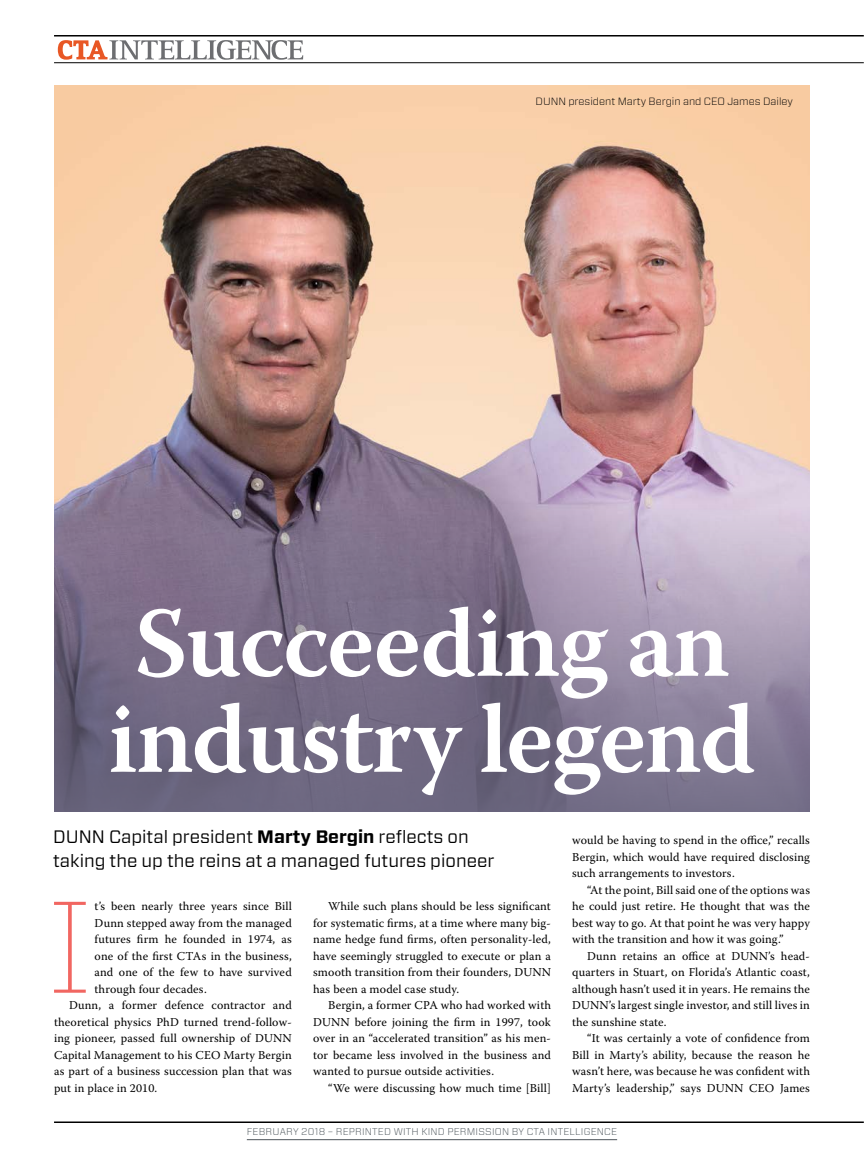
<style>
.page{position:relative;width:864px;height:1161px;background:#fff}
.page>*{position:absolute;margin:0;border:0;box-sizing:border-box;transform-origin:0 0}
.t1{font:100 129.9px "Vitesse";color:#f16661}
.t2{font:600 99px/96px "Warnock Pro";letter-spacing:-.02em;color:#fff}
.t3{font:18px/24px "Vitesse Sans";color:#000}
.t4{font:12px/16.5px "Warnock Pro";letter-spacing:.01em;color:#000;text-align:justify}
.t5{font:300 10.5px "Vitesse Sans";color:#000}
.t6{font:300 9.75px "Vitesse Sans";letter-spacing:.02em;color:#4d555b}
.s1{font-weight:700}
</style>
<div class="page">
<svg style="left:57px;top:40px;width:246px;height:20px"></svg>
<img style="left:54px;top:85px;width:755px;height:396px">
<svg style="left:54px;top:481px;width:755px;height:330px;background:#857a93"></svg>
<hr style="left:54px;top:35px;width:809px;height:2px;background:#000">
<hr style="left:54px;top:62px;width:809px;height:1px;background:#000">
<hr style="left:54px;top:1121px;width:809px;height:2px;background:#000">
<hr style="left:247px;top:1139px;width:370px;height:1px;background:#4d555b">
<p class="t5" style="left:535px;top:94px;width:259px">DUNN president Marty Bergin and CEO James Dailey</p>
<h2 class="t2" style="left:108px;top:593px;width:648px">Succeeding an industry legend</h2>
<h3 class="t3" style="left:53px;top:824px;width:442px">DUNN Capital president <span class="s1">Marty Bergin</span> reflects on taking the up the reins at a managed futures pioneer</h3>
<h1 class="t1" style="left:46px;top:855px;width:48px">I</h1>
<p class="t4" style="left:95px;top:898px;width:199px">t’s been nearly three years since Bill</p>
<p class="t4" style="left:95px;top:914px;width:199px">Dunn stepped away from the managed</p>
<p class="t4" style="left:95px;top:931px;width:199px">futures firm he founded in 1974, as</p>
<p class="t4" style="left:95px;top:947px;width:199px">one of the first CTAs in the business,</p>
<p class="t4" style="left:95px;top:964px;width:199px">and one of the few to have survived</p>
<p class="t4" style="left:95px;top:980px;width:114px">through four decades.</p>
<p class="t4" style="left:69px;top:997px;width:224px">Dunn, a former defence contractor and</p>
<p class="t4" style="left:54px;top:1013px;width:239px">theoretical physics PhD turned trend-follow-</p>
<p class="t4" style="left:54px;top:1030px;width:239px">ing pioneer, passed full ownership of DUNN</p>
<p class="t4" style="left:54px;top:1046px;width:239px">Capital Management to his CEO Marty Bergin</p>
<p class="t4" style="left:54px;top:1063px;width:239px">as part of a business succession plan that was</p>
<p class="t4" style="left:54px;top:1079px;width:105px">put in place in 2010.</p>
<p class="t4" style="left:313px;top:898px;width:239px;text-indent:15px">While such plans should be less significant for systematic firms, at a time where many big&shy;name hedge fund firms, often personality-led, have seemingly struggled to execute or plan a smooth transition from their founders, DUNN has been a model case study.</p>
<p class="t4" style="left:313px;top:997px;width:239px;text-indent:15px">Bergin, a former CPA who had worked with DUNN before joining the firm in 1997, took over in an “accelerated transition” as his men&shy;tor became less involved in the business and wanted to pursue outside activities.</p>
<p class="t4" style="left:328px;top:1079px;width:224px">“We were discussing how much time [Bill]</p>
<p class="t4" style="left:572px;top:832px;width:239px">would be having to spend in the office,” recalls Bergin, which would have required disclosing such arrangements to investors.</p>
<p class="t4" style="left:572px;top:881px;width:239px;text-indent:15px">“At the point, Bill said one of the options was he could just retire. He thought that was the best way to go. At that point he was very happy with the transition and how it was going.”</p>
<p class="t4" style="left:572px;top:947px;width:239px;text-indent:15px">Dunn retains an office at DUNN’s head&shy;quarters in Stuart, on Florida’s Atlantic coast, although hasn’t used it in years. He remains the DUNN’s largest single investor, and still lives in the sunshine state.</p>
<p class="t4" style="left:572px;top:1030px;width:239px;text-indent:15px">“It was certainly a vote of confidence from Bill in Marty’s ability, because the reason he wasn’t here, was because he was confident with Marty’s leadership,” says DUNN CEO James</p>
<p class="t6" style="left:247px;top:1125px;width:371px">FEBRUARY 2018 – REPRINTED WITH KIND PERMISSION BY CTA INTELLIGENCE</p>
</div>
